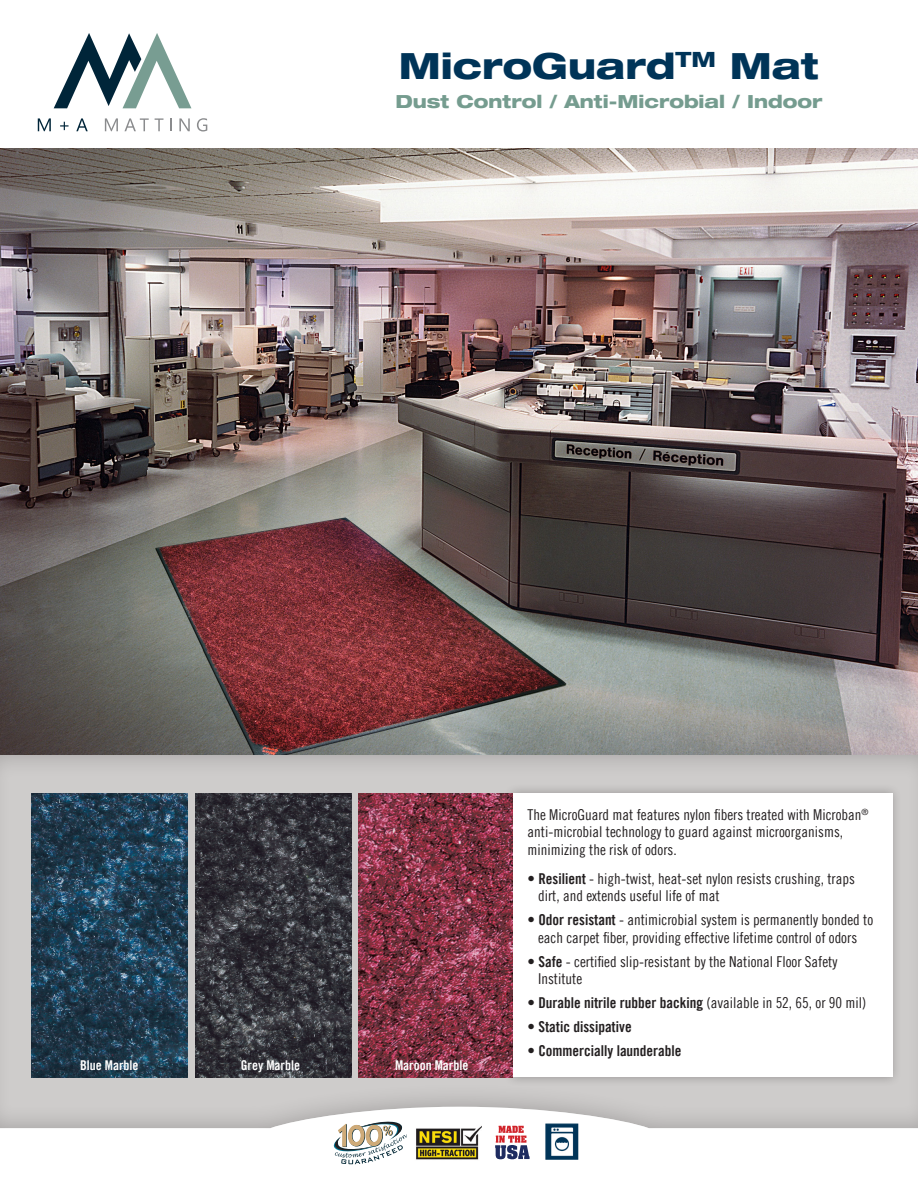
<style>
.page{position:relative;width:918px;height:1188px;background:#fff}
.page>*{position:absolute;margin:0;border:0;box-sizing:border-box;transform-origin:0 0}
.t1{font:800 expanded 36px "Helvetica Neue LT Pro";color:#003458}
.t2{font:800 expanded 18px "Helvetica Neue LT Pro";color:#759c8f}
.Bullet_Point_Body{font:15px/17.2px "Trade Gothic LT Pro Cn 18";color:#231f20}
.Bullet_Point_Body-2{font:15px "Trade Gothic LT Pro Bd Cn 20";color:#231f20}
.Bullet_Point_Body-3{font:13.5px "Trade Gothic LT Pro Bd Cn 20";color:#fff}
.s1{font-family:"Trade Gothic LT Pro Bd Cn 20"}
.s2{font-family:"Trade Gothic LT Pro Cn 18"}
</style>
<div class="page">
<svg style="left:54px;top:33px;width:137px;height:75px"></svg>
<svg style="left:60px;top:122px;width:9px;height:8px"></svg>
<svg style="left:76px;top:118px;width:12px;height:13px"></svg>
<svg style="left:38px;top:118px;width:13px;height:13px"></svg>
<svg style="left:197px;top:118px;width:10px;height:13px"></svg>
<svg style="left:179px;top:118px;width:11px;height:13px"></svg>
<svg style="left:170px;top:118px;width:1px;height:13px"></svg>
<svg style="left:155px;top:118px;width:8px;height:13px"></svg>
<svg style="left:124px;top:118px;width:25px;height:13px"></svg>
<svg style="left:105px;top:118px;width:13px;height:13px"></svg>
<div style="left:0;top:752px;width:918px;height:376px;background:#231f20;opacity:.3"></div>
<div style="left:503px;top:784px;width:399px;height:303px;background:#231f20;opacity:.3"></div>
<div style="left:513px;top:793px;width:379px;height:284px;background:#fff"></div>
<svg style="left:333px;top:1120px;width:74px;height:44px"></svg>
<img style="left:413px;top:1123px;width:69px;height:37px">
<svg style="left:495px;top:1126px;width:35px;height:33px"></svg>
<div style="left:545px;top:1124px;width:33px;height:36px;background:#003458;border:1px solid #003458"></div>
<img style="left:551px;top:1127px;width:23px;height:29px">
<img style="left:0;top:149px;width:918px;height:605px">
<img style="left:31px;top:793px;width:157px;height:284px">
<img style="left:195px;top:793px;width:157px;height:284px">
<img style="left:359px;top:793px;width:154px;height:284px">
<p class="t1" style="left:399px;top:43px;width:422px">MicroGuard<sup>TM</sup> Mat</p>
<p class="t2" style="left:396px;top:90px;width:428px">Dust Control / Anti-Microbial / Indoor</p>
<p class="Bullet_Point_Body-3" style="left:80px;top:1057px;width:60px">Blue Marble</p>
<p class="Bullet_Point_Body-3" style="left:241px;top:1057px;width:61px">Grey Marble</p>
<p class="Bullet_Point_Body-3" style="left:395px;top:1057px;width:75px">Maroon Marble</p>
<p class="Bullet_Point_Body" style="left:528px;top:806px;width:343px">The MicroGuard mat features nylon fibers treated with Microban<sup>® </sup>anti-microbial technology to guard against microorganisms, minimizing the risk of odors.</p>
<p class="Bullet_Point_Body" style="left:538px;top:870px;width:318px;text-indent:-10px">• <span class="s1">Resilient</span> - high-twist, heat-set nylon resists crushing, traps dirt, and extends useful life of mat</p>
<p class="Bullet_Point_Body" style="left:528px;top:911px;width:347px;text-align:center">• <span class="s1">Odor resistant</span> - antimicrobial system is permanently bonded to each carpet fiber, providing effective lifetime control of odors</p>
<p class="Bullet_Point_Body" style="left:538px;top:952px;width:301px;text-indent:-10px">• <span class="s1">Safe</span> - certified slip-resistant by the National Floor Safety<br>Institute</p>
<p class="Bullet_Point_Body" style="left:528px;top:994px;width:340px">• <span class="s1">Durable nitrile rubber backing</span> (available in 52, 65, or 90 mil)</p>
<p class="Bullet_Point_Body-2" style="left:528px;top:1017px;width:106px"><span class="s2">•</span> Static dissipative</p>
<p class="Bullet_Point_Body-2" style="left:528px;top:1041px;width:156px"><span class="s2">•</span> Commercially launderable</p>
</div>
